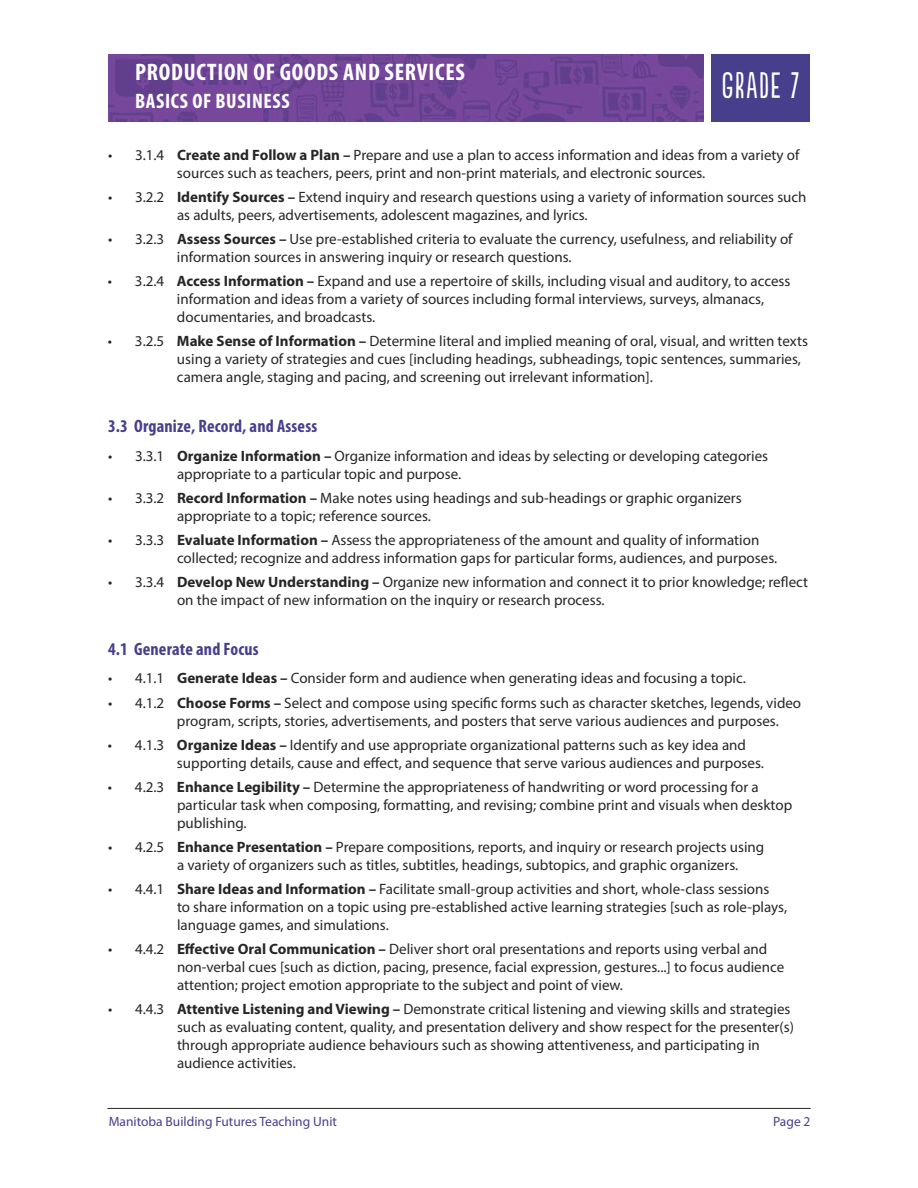
<style>
.page{position:relative;width:918px;height:1188px;background:#fff}
.page>*{position:absolute;margin:0;border:0;box-sizing:border-box;transform-origin:0 0}
.t1{font:34.5px "Populaire";letter-spacing:.05em;color:#fff}
.t2{font:700 condensed 24px "Myriad Pro";letter-spacing:.03em;color:#fff}
.t3{font:700 condensed 21px "Myriad Pro";letter-spacing:.03em;color:#fff}
.t4{font:700 condensed 18px "Myriad Pro";letter-spacing:.01em;color:#483f8c}
.t5{font:15px/18px "Myriad Pro";color:#272627}
.t6{font:13.5px "Myriad Pro";color:#483f8c}
.s1{font-weight:700}
</style>
<div class="page">
<hr style="left:107px;top:1108px;width:704px;height:1px;background:#272627">
<div style="left:711px;top:54px;width:99px;height:68px;background:#483f8c"></div>
<img style="left:108px;top:54px;width:596px;height:67px">
<h2 class="t2" style="left:135px;top:63px;width:331px">PRODUCTION OF GOODS AND SERVICES</h2>
<h3 class="t3" style="left:135px;top:94px;width:156px">BASICS OF BUSINESS</h3>
<h1 class="t1" style="left:722px;top:66px;width:79px">GRADE 7</h1>
<p class="t5" style="left:177px;top:147px;width:624px;text-indent:-69px">• 3.1.4 <span class="s1">Create and Follow a Plan –</span> Prepare and use a plan to access information and ideas from a variety of sources such as teachers, peers, print and non-print materials, and electronic sources.</p>
<p class="t5" style="left:177px;top:189px;width:631px;text-indent:-69px">• 3.2.2 <span class="s1">Identify Sources –</span> Extend inquiry and research questions using a variety of information sources such as adults, peers, advertisements, adolescent magazines, and lyrics.</p>
<p class="t5" style="left:177px;top:231px;width:617px;text-indent:-69px">• 3.2.3 <span class="s1">Assess Sources –</span> Use pre-established criteria to evaluate the currency, usefulness, and reliability of information sources in answering inquiry or research questions.</p>
<p class="t5" style="left:177px;top:273px;width:615px;text-indent:-69px">• 3.2.4 <span class="s1">Access Information –</span> Expand and use a repertoire of skills, including visual and auditory, to access information and ideas from a variety of sources including formal interviews, surveys, almanacs, documentaries, and broadcasts.</p>
<p class="t5" style="left:177px;top:333px;width:633px;text-indent:-69px">• 3.2.5 <span class="s1">Make Sense of Information –</span> Determine literal and implied meaning of oral, visual, and written texts using a variety of strategies and cues [including headings, subheadings, topic sentences, summaries, camera angle, staging and pacing, and screening out irrelevant information].</p>
<p class="t4" style="left:108px;top:420px;width:211px">3.3 Organize, Record, and Assess</p>
<p class="t5" style="left:177px;top:448px;width:593px;text-indent:-69px">• 3.3.1 <span class="s1">Organize Information –</span> Organize information and ideas by selecting or developing categories appropriate to a particular topic and purpose.</p>
<p class="t5" style="left:177px;top:490px;width:566px;text-indent:-69px">• 3.3.2 <span class="s1">Record Information –</span> Make notes using headings and sub-headings or graphic organizers appropriate to a topic; reference sources.</p>
<p class="t5" style="left:177px;top:532px;width:602px;text-indent:-69px">• 3.3.3 <span class="s1">Evaluate Information –</span> Assess the appropriateness of the amount and quality of information collected; recognize and address information gaps for particular forms, audiences, and purposes.</p>
<p class="t5" style="left:177px;top:574px;width:633px;text-indent:-69px">• 3.3.4 <span class="s1">Develop New Understanding –</span> Organize new information and connect it to prior knowledge; reflect on the impact of new information on the inquiry or research process.</p>
<p class="t4" style="left:108px;top:643px;width:152px">4.1 Generate and Focus</p>
<p class="t5" style="left:108px;top:671px;width:639px">• 4.1.1 <span class="s1">Generate Ideas –</span> Consider form and audience when generating ideas and focusing a topic.</p>
<p class="t5" style="left:177px;top:695px;width:626px;text-indent:-69px">• 4.1.2 <span class="s1">Choose Forms –</span> Select and compose using specific forms such as character sketches, legends, video program, scripts, stories, advertisements, and posters that serve various audiences and purposes.</p>
<p class="t5" style="left:177px;top:737px;width:588px;text-indent:-69px">• 4.1.3 <span class="s1">Organize Ideas –</span> Identify and use appropriate organizational patterns such as key idea and supporting details, cause and effect, and sequence that serve various audiences and purposes.</p>
<p class="t5" style="left:177px;top:779px;width:617px;text-indent:-69px">• 4.2.3 <span class="s1">Enhance Legibility –</span> Determine the appropriateness of handwriting or word processing for a particular task when composing, formatting, and revising; combine print and visuals when desktop publishing.</p>
<p class="t5" style="left:177px;top:839px;width:589px;text-indent:-69px">• 4.2.5 <span class="s1">Enhance Presentation –</span> Prepare compositions, reports, and inquiry or research projects using a variety of organizers such as titles, subtitles, headings, subtopics, and graphic organizers.</p>
<p class="t5" style="left:177px;top:881px;width:612px;text-indent:-69px">• 4.4.1 <span class="s1">Share Ideas and Information –</span> Facilitate small-group activities and short, whole-class sessions<br>to share information on a topic using pre-established active learning strategies [such as role-plays, language games, and simulations.</p>
<p class="t5" style="left:177px;top:941px;width:609px;text-indent:-69px">• 4.4.2 <span class="s1">Effective Oral Communication –</span> Deliver short oral presentations and reports using verbal and non-verbal cues [such as diction, pacing, presence, facial expression, gestures...] to focus audience attention; project emotion appropriate to the subject and point of view.</p>
<p class="t5" style="left:177px;top:1001px;width:618px;text-indent:-69px">• 4.4.3 <span class="s1">Attentive Listening and Viewing –</span> Demonstrate critical listening and viewing skills and strategies such as evaluating content, quality, and presentation delivery and show respect for the presenter(s) through appropriate audience behaviours such as showing attentiveness, and participating in audience activities.</p>
<p class="t6" style="left:109px;top:1116px;width:230px">Manitoba Building Futures Teaching Unit</p>
<p class="t6" style="left:773px;top:1116px;width:39px">Page 2</p>
</div>
